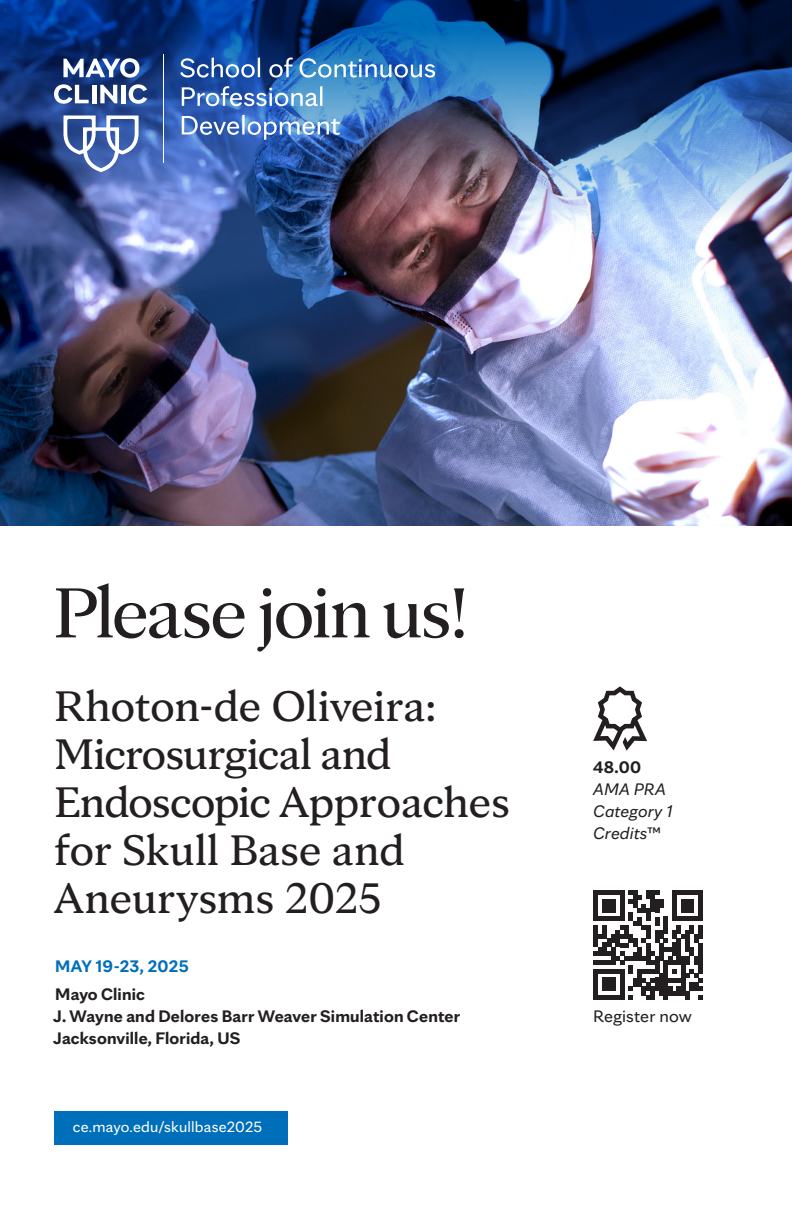
<style>
.page{position:relative;width:792px;height:1224px;background:#fff}
.page>*{position:absolute;margin:0;border:0;box-sizing:border-box;transform-origin:0 0}
.MC_-_TITLE{font:76px "Mayo Clinic Serif Display";letter-spacing:-.015em;color:#231f20}
.MC_-_TITLE-2{font:46px/48px "Mayo Clinic Serif";letter-spacing:-.015em;color:#231f20}
.MC_-_BODY{font:700 18px/22px "Mayo Clinic Sans";letter-spacing:.01em;color:#231f20}
.MC_-_CHART_GRAPH_COPY{font:italic 18px/22px "Mayo Clinic Sans";letter-spacing:.01em;color:#231f20}
.MC_-_SUBHEAD_1{font:700 18px "Mayo Clinic Sans";letter-spacing:.015em;color:#006fba}
.MC_-_CHART_GRAPH_COPY-2{font:18px "Mayo Clinic Sans";letter-spacing:.01em;color:#231f20}
.MC_-_CTA{font:16px "Mayo Clinic Sans";letter-spacing:.01em;color:#fff}
.s1{font-weight:700;font-style:normal}
.s2{font-style:normal}
</style>
<div class="page">
<img style="left:0;top:233px;width:792px;height:293px">
<img style="left:0;top:0;width:792px;height:233px">
<div style="left:55px;top:1111px;width:233px;height:34px;background:#006fba"></div>
<svg style="left:593px;top:686px;width:54px;height:65px"></svg>
<hr style="left:163px;top:55px;width:1px;height:108px;background:#fff">
<svg style="left:63px;top:116px;width:76px;height:56px"></svg>
<svg style="left:63px;top:58px;width:76px;height:20px"></svg>
<hr style="left:92px;top:85px;width:4px;height:18px;background:#fff">
<svg style="left:54px;top:84px;width:35px;height:20px"></svg>
<div style="left:121px;top:85px;width:5px;height:18px;background:#fff"></div>
<svg style="left:129px;top:84px;width:18px;height:20px"></svg>
<svg style="left:100px;top:85px;width:17px;height:18px"></svg>
<svg style="left:180px;top:57px;width:75px;height:21px"></svg>
<hr style="left:258px;top:57px;width:2px;height:20px;background:#fff">
<svg style="left:269px;top:58px;width:24px;height:20px"></svg>
<svg style="left:300px;top:58px;width:135px;height:20px;background:#5d97d1"></svg>
<svg style="left:182px;top:86px;width:136px;height:20px"></svg>
<hr style="left:320px;top:86px;width:2px;height:20px;background:#fff">
<svg style="left:182px;top:116px;width:57px;height:19px"></svg>
<hr style="left:242px;top:115px;width:3px;height:19px;background:#fff">
<svg style="left:248px;top:119px;width:92px;height:21px"></svg>
<svg style="left:594px;top:891px;width:109px;height:109px"></svg>
<p class="MC_-_TITLE" style="left:54px;top:555px;width:415px">Please join us!</p>
<p class="MC_-_TITLE-2" style="left:54px;top:676px;width:458px">Rhoton-de Oliveira:<br>Microsurgical and<br>Endoscopic Approaches for Skull Base and<br>Aneurysms 2025</p>
<p class="MC_-_SUBHEAD_1" style="left:55px;top:952px;width:135px">MAY 19-23, 2025</p>
<p class="MC_-_BODY" style="left:53px;top:981px;width:409px">Mayo Clinic<br>J. Wayne and Delores Barr Weaver Simulation Center<br>Jacksonville, Florida, US</p>
<p class="MC_-_CTA" style="left:73px;top:1115px;width:191px">ce.mayo.edu/skullbase2025</p>
<p class="MC_-_CHART_GRAPH_COPY" style="left:593px;top:755px;width:81px"><span class="s1">48.00<br></span>AMA PRA<br>Category 1<br>Credits<span class="s2">™</span></p>
<p class="MC_-_CHART_GRAPH_COPY-2" style="left:593px;top:1002px;width:100px">Register now</p>
</div>
